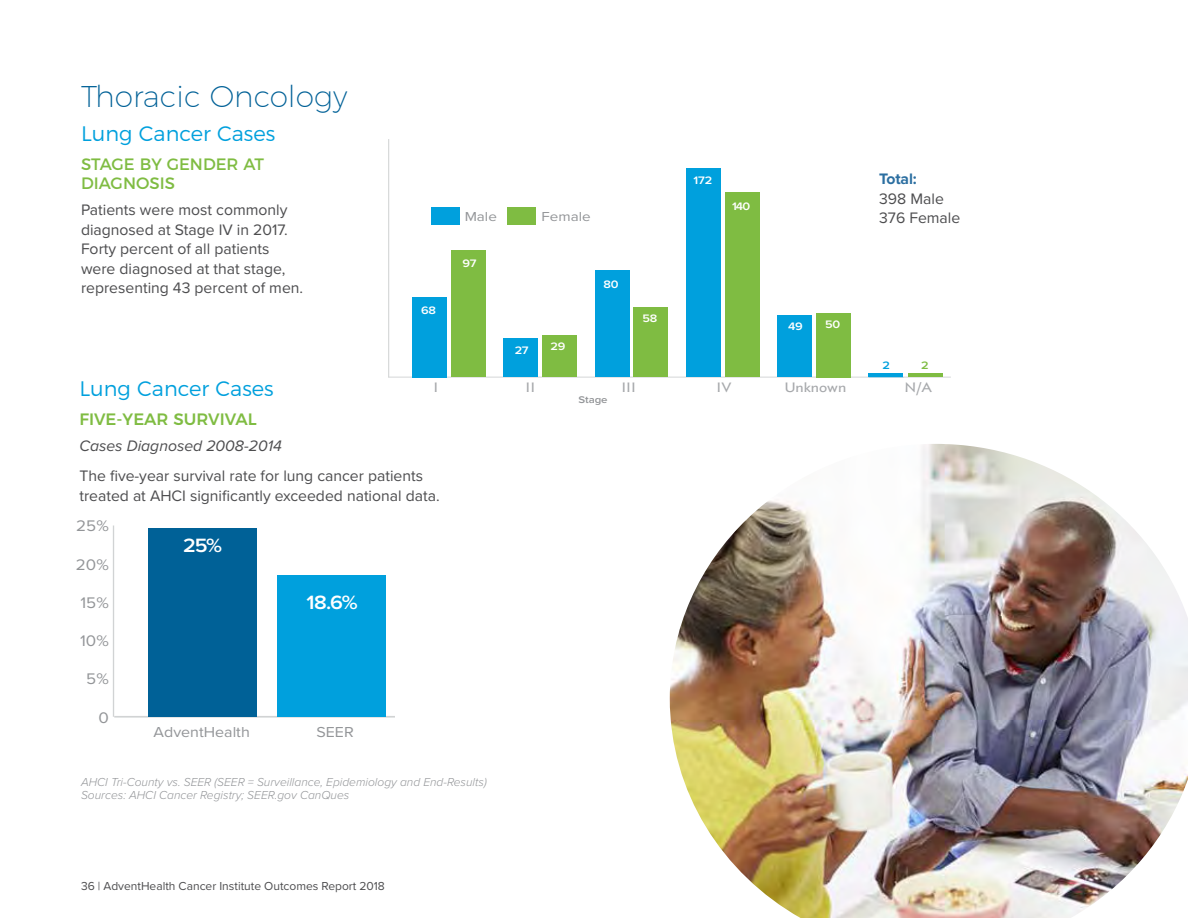
<style>
.page{position:relative;width:1188px;height:918px;background:#fff}
.page>*{position:absolute;margin:0;border:0;box-sizing:border-box;transform-origin:0 0}
.t1{font:200 30px "Montserrat";color:#006197}
.t2{font:300 21px "Montserrat";color:#00a0dd}
.t3{font:600 19.95px "Proxima Nova";color:#fff;scale:1.07 1}
.t4{font:16.5px/19.5px "Montserrat";color:#7fbc42}
.t5{font:500 16.5px "Montserrat";color:#7fbc42}
.t6{font:15.9px "Proxima Nova";letter-spacing:.005em;color:#939598;scale:1.07 1}
.t7{font:15.75px/19.5px "Proxima Nova";color:#4d4d4f}
.t8{font:italic 15.75px "Proxima Nova";color:#4d4d4f}
.t9{font:700 15.75px "Proxima Nova";letter-spacing:-.01em;color:#2c6fa1}
.t10{font:15px "Proxima Nova";color:#939598;scale:1.07 1}
.t11{font:13.5px "Ideal Sans";color:#a7a9ac;scale:1.13 1}
.t12{font:13.5px "Proxima Nova";color:#939598;scale:1.13 1}
.t13{font:italic 300 12px/13.5px "Proxima Nova";color:#939598}
.t14{font:12px "Proxima Nova";color:#4d4d4f}
.t15{font:600 11.25px "Proxima Nova";letter-spacing:-.02em;color:#fff;scale:1.13 1}
.t16{font:600 11.25px "Proxima Nova";color:#00a0dd;scale:1.13 1}
.t17{font:600 11.25px "Proxima Nova";color:#7fbc42;scale:1.13 1}
.t18{font:600 10.05px "Proxima Nova";letter-spacing:-.01em;color:#939598;scale:1.13 1}
</style>
<div class="page">
<hr style="left:388px;top:139px;width:1px;height:238px;background:#d1d3d4">
<hr style="left:388px;top:377px;width:563px;height:1px;background:#d1d3d4">
<div style="left:451px;top:251px;width:35px;height:126px;background:#7fbc42"></div>
<div style="left:542px;top:335px;width:35px;height:42px;background:#7fbc42"></div>
<div style="left:633px;top:307px;width:35px;height:70px;background:#7fbc42"></div>
<div style="left:725px;top:193px;width:35px;height:184px;background:#7fbc42"></div>
<div style="left:816px;top:313px;width:35px;height:64px;background:#7fbc42"></div>
<hr style="left:908px;top:373px;width:35px;height:4px;background:#7fbc42">
<div style="left:412px;top:297px;width:35px;height:80px;background:#00a0dd"></div>
<div style="left:503px;top:338px;width:35px;height:39px;background:#00a0dd"></div>
<div style="left:595px;top:271px;width:35px;height:106px;background:#00a0dd"></div>
<div style="left:686px;top:168px;width:35px;height:209px;background:#00a0dd"></div>
<div style="left:777px;top:315px;width:35px;height:62px;background:#00a0dd"></div>
<hr style="left:868px;top:374px;width:35px;height:3px;background:#00a0dd">
<div style="left:431px;top:208px;width:28px;height:17px;background:#00a0dd"></div>
<div style="left:508px;top:208px;width:28px;height:17px;background:#7fbc42"></div>
<hr style="left:114px;top:716px;width:281px;height:2px;background:#d1d3d4">
<hr style="left:113px;top:526px;width:1px;height:191px;background:#d1d3d4">
<div style="left:277px;top:575px;width:109px;height:142px;background:#00a0dd"></div>
<div style="left:148px;top:528px;width:109px;height:189px;background:#006197"></div>
<img style="left:670px;top:444px;width:518px;height:474px">
<h1 class="t1" style="left:81px;top:74px;width:268px">Thoracic Oncology</h1>
<h2 class="t2" style="left:81px;top:117px;width:196px">Lung Cancer Cases</h2>
<p class="t4" style="left:81px;top:153px;width:185px">STAGE BY GENDER AT<br>DIAGNOSIS</p>
<p class="t7" style="left:81px;top:200px;width:224px">Patients were most commonly diagnosed at Stage IV in 2017.<br>Forty percent of all patients were diagnosed at that stage, representing 43 percent of men.</p>
<p class="t15" style="left:421px;top:302px;width:15px">68</p>
<p class="t12" style="left:465px;top:206px;width:30px">Male</p>
<p class="t12" style="left:542px;top:206px;width:45px">Female</p>
<p class="t15" style="left:463px;top:255px;width:14px">97</p>
<p class="t15" style="left:603px;top:276px;width:15px">80</p>
<p class="t15" style="left:515px;top:342px;width:14px">27</p>
<p class="t15" style="left:551px;top:338px;width:15px">29</p>
<p class="t15" style="left:642px;top:310px;width:15px">58</p>
<p class="t15" style="left:694px;top:172px;width:18px">172</p>
<p class="t15" style="left:732px;top:198px;width:18px">140</p>
<p class="t15" style="left:788px;top:318px;width:15px">49</p>
<p class="t15" style="left:825px;top:316px;width:15px">50</p>
<p class="t9" style="left:879px;top:167px;width:39px">Total:</p>
<p class="t7" style="left:879px;top:188px;width:83px">398 Male<br>376 Female</p>
<p class="t16" style="left:882px;top:356px;width:8px">2</p>
<p class="t17" style="left:921px;top:356px;width:8px">2</p>
<h2 class="t2" style="left:79px;top:372px;width:196px">Lung Cancer Cases</h2>
<p class="t5" style="left:79px;top:405px;width:179px">FIVE-YEAR SURVIVAL</p>
<p class="t8" style="left:79px;top:434px;width:204px">Cases Diagnosed 2008-2014</p>
<p class="t7" style="left:79px;top:466px;width:362px">The five-year survival rate for lung cancer patients treated at AHCI significantly exceeded national data.</p>
<p class="t11" style="left:433px;top:377px;width:6px">I</p>
<p class="t11" style="left:526px;top:377px;width:10px">II</p>
<p class="t11" style="left:621px;top:377px;width:14px">III</p>
<p class="t11" style="left:717px;top:377px;width:15px">IV</p>
<p class="t11" style="left:784px;top:377px;width:56px">Unknown</p>
<p class="t11" style="left:905px;top:377px;width:26px">N/A</p>
<p class="t18" style="left:579px;top:392px;width:27px">Stage</p>
<p class="t6" style="left:76px;top:514px;width:32px">25%</p>
<p class="t6" style="left:76px;top:553px;width:32px">20%</p>
<p class="t6" style="left:80px;top:591px;width:28px">15%</p>
<p class="t6" style="left:80px;top:629px;width:28px">10%</p>
<p class="t6" style="left:86px;top:667px;width:23px">5%</p>
<p class="t6" style="left:98px;top:706px;width:11px">0</p>
<p class="t3" style="left:183px;top:531px;width:38px">25%</p>
<p class="t3" style="left:307px;top:587px;width:49px">18.6%</p>
<p class="t10" style="left:154px;top:721px;width:91px">AdventHealth</p>
<p class="t10" style="left:316px;top:721px;width:36px">SEER</p>
<p class="t13" style="left:81px;top:774px;width:407px">AHCI Tri-County vs. SEER (SEER = Surveillance, Epidemiology and End-Results)<br>Sources: AHCI Cancer Registry; SEER.gov CanQues</p>
<p class="t14" style="left:81px;top:877px;width:305px">36 | AdventHealth Cancer Institute Outcomes Report 2018</p>
</div>
